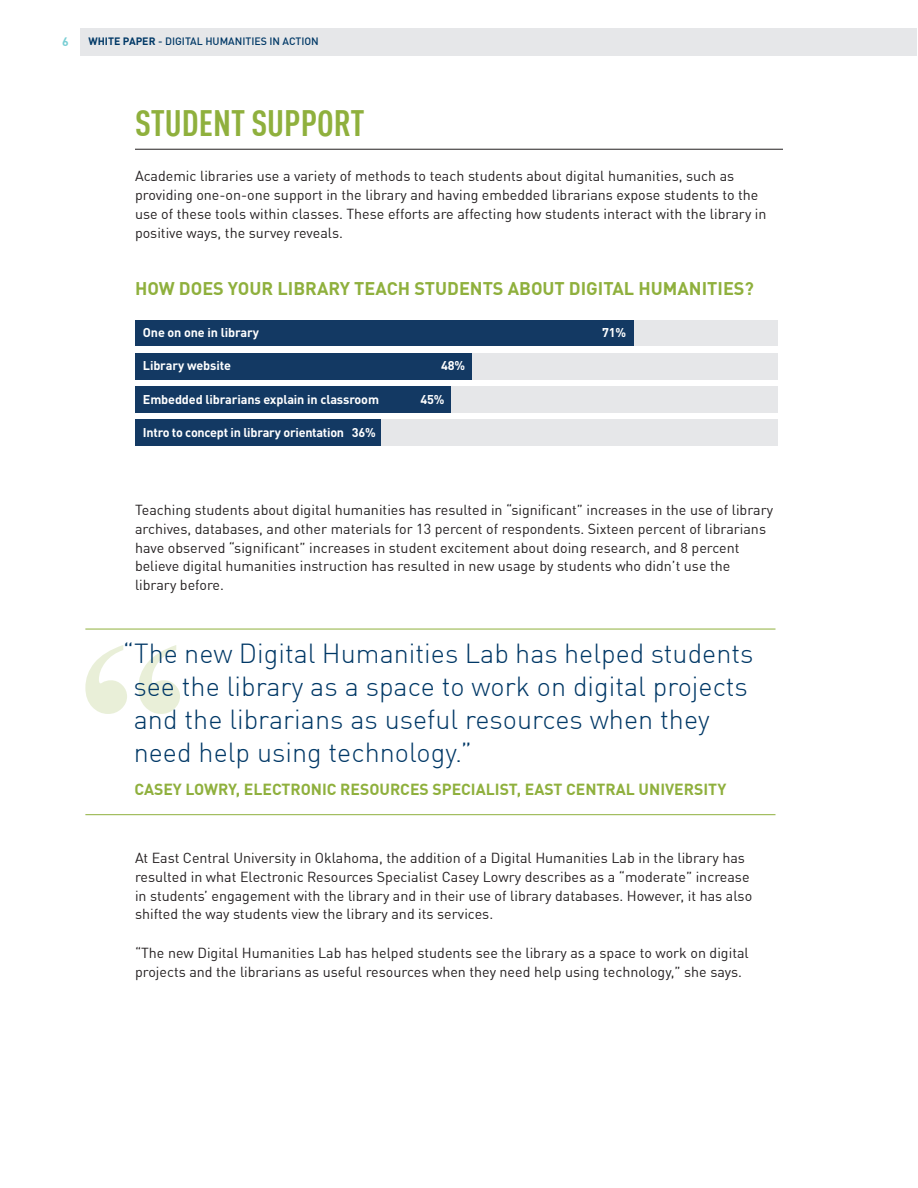
<style>
.page{position:relative;width:918px;height:1188px;background:#fff}
.page>*{position:absolute;margin:0;border:0;box-sizing:border-box;transform-origin:0 0}
.heading_1{font:700 condensed 36px "DIN Offc";color:#8fb03d}
.body{font:300 27px/33px "DIN Offc";color:#003866}
.subhead{font:700 18px "DIN Offc";color:#8fb03d}
.body-2{font:700 15.75px "DIN Offc";color:#8fb03d}
.body-3{font:14.25px/18.8px "DIN Offc";color:#231f20}
.t1{font:700 12.6px "DIN Offc";letter-spacing:-.01em;color:#fff}
.t2{font:700 12px "DIN Offc";color:#79ced4}
.t3{font:500 10.5px "DIN Offc";color:#003866}
.s1{font-weight:700}
</style>
<div class="page">
<div style="left:80px;top:28px;width:837px;height:27px;background:#e6e7e9"></div>
<div style="left:197px;top:320px;width:581px;height:26px;background:#e6e7e9"></div>
<div style="left:197px;top:353px;width:581px;height:26px;background:#e6e7e9"></div>
<div style="left:197px;top:386px;width:581px;height:26px;background:#e6e7e9"></div>
<div style="left:197px;top:420px;width:581px;height:26px;background:#e6e7e9"></div>
<div style="left:135px;top:420px;width:246px;height:26px;background:#133963"></div>
<div style="left:135px;top:386px;width:316px;height:26px;background:#133963"></div>
<div style="left:135px;top:353px;width:337px;height:26px;background:#133963"></div>
<div style="left:135px;top:320px;width:498px;height:26px;background:#133963"></div>
<hr style="left:135px;top:149px;width:648px;height:1px;background:#231f20">
<hr style="left:85px;top:814px;width:691px;height:1px;background:#8fb03d">
<svg style="left:85px;top:645px;width:95px;height:69px"></svg>
<hr style="left:85px;top:629px;width:691px;height:1px;background:#8fb03d">
<p class="t2" style="left:62px;top:34px;width:8px">6</p>
<p class="t3" style="left:88px;top:35px;width:232px"><span class="s1">WHITE PAPER</span> - DIGITAL HUMANITIES IN ACTION</p>
<p class="heading_1" style="left:135px;top:101px;width:231px">STUDENT SUPPORT</p>
<p class="body-3" style="left:135px;top:167px;width:633px">Academic libraries use a variety of methods to teach students about digital humanities, such as providing one-on-one support in the library and having embedded librarians expose students to the use of these tools within classes. These efforts are affecting how students interact with the library in positive ways, the survey reveals.</p>
<p class="subhead" style="left:135px;top:277px;width:620px">HOW DOES YOUR LIBRARY TEACH STUDENTS ABOUT DIGITAL HUMANITIES?</p>
<p class="t1" style="left:143px;top:324px;width:118px">One on one in library</p>
<p class="t1" style="left:602px;top:324px;width:26px">71%</p>
<p class="t1" style="left:143px;top:358px;width:90px">Library website</p>
<p class="t1" style="left:441px;top:358px;width:26px">48%</p>
<p class="t1" style="left:143px;top:391px;width:238px">Embedded librarians explain in classroom</p>
<p class="t1" style="left:420px;top:391px;width:26px">45%</p>
<p class="t1" style="left:143px;top:424px;width:234px">Intro to concept in library orientation 36%</p>
<p class="body-3" style="left:135px;top:501px;width:640px">Teaching students about digital humanities has resulted in “significant” increases in the use of library archives, databases, and other materials for 13 percent of respondents. Sixteen percent of librarians have observed “significant” increases in student excitement about doing research, and 8 percent believe digital humanities instruction has resulted in new usage by students who didn’t use the library before.</p>
<p class="body" style="left:133px;top:637px;width:622px;text-indent:-10px">“The new Digital Humanities Lab has helped students see the library as a space to work on digital projects and the librarians as useful resources when they need help using technology.”</p>
<p class="body-2" style="left:134px;top:779px;width:594px">CASEY LOWRY, ELECTRONIC RESOURCES SPECIALIST, EAST CENTRAL UNIVERSITY</p>
<p class="body-3" style="left:135px;top:849px;width:619px">At East Central University in Oklahoma, the addition of a Digital Humanities Lab in the library has resulted in what Electronic Resources Specialist Casey Lowry describes as a “moderate” increase in students’ engagement with the library and in their use of library databases. However, it has also shifted the way students view the library and its services.</p>
<p class="body-3" style="left:135px;top:944px;width:615px">“The new Digital Humanities Lab has helped students see the library as a space to work on digital projects and the librarians as useful resources when they need help using technology,” she says.</p>
</div>
